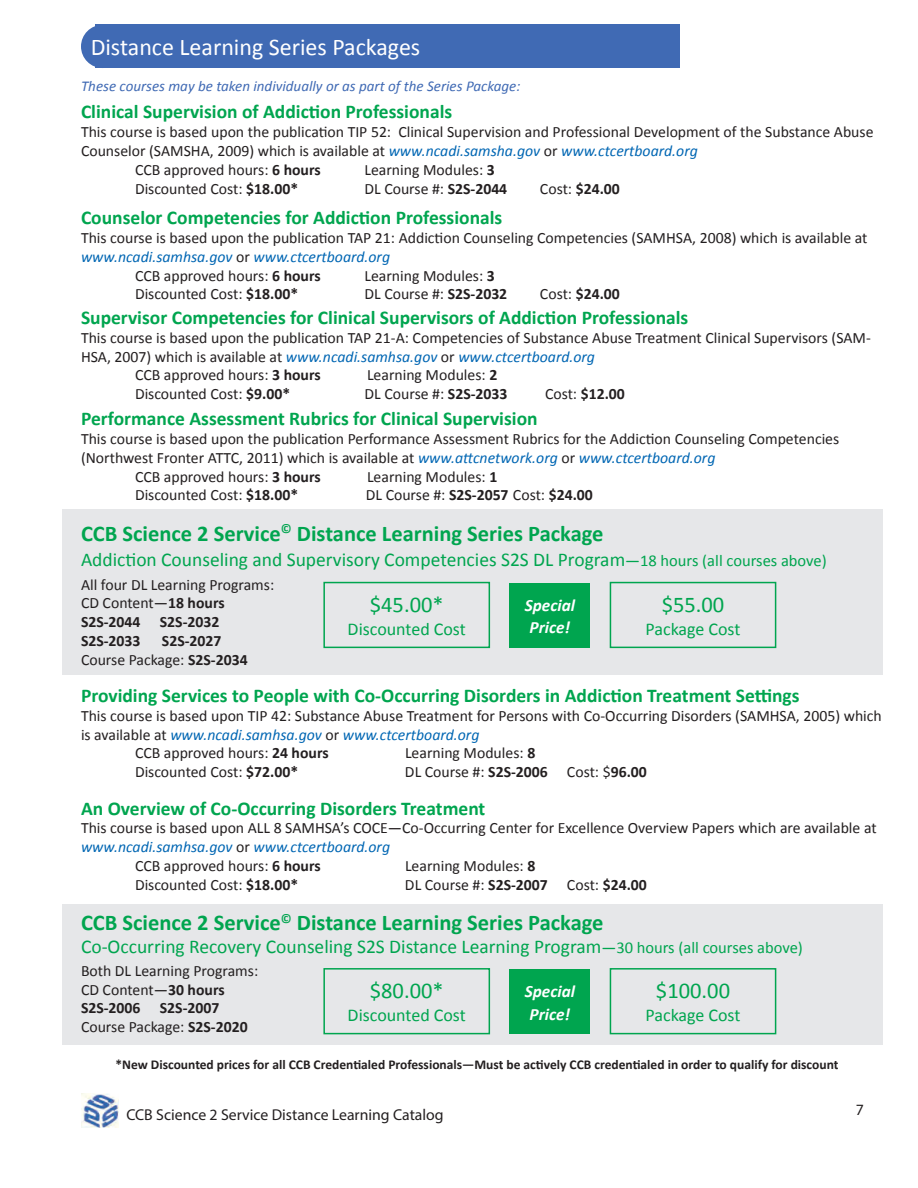
<style>
.page{position:relative;width:918px;height:1188px;background:#fff}
.page>*{position:absolute;margin:0;border:0;box-sizing:border-box;transform-origin:0 0}
.t1{font:24px "Calibri";color:#fff}
.package_supttl{font:700 22.5px "Calibri";color:#00a54f}
.t2{font:22.5px "Calibri";color:#00a54f}
.package_descrip{font:700 19.5px "Calibri";color:#00a54f}
.package_ttl{font:19.5px "Calibri";color:#00a54f}
.course_lockup{font:700 19.5px "Calibri";color:#00a54f}
.t3{font:18px "Calibri";color:#00a54f}
.t4{font:italic 700 17.25px/22.5px "Calibri";color:#fff}
.package_descrip-2{font:15.75px/18.8px "Calibri";color:#231f20}
.course_lockup-2{font:15.75px/18.8px "Calibri";color:#231f20}
.package_descrip-3{font:700 15.75px "Calibri";color:#231f20}
.t5{font:15.75px "Myriad Pro";color:#231f20}
.course_lockup-3{font:700 15.75px "Calibri";color:#231f20}
.course_ttl{font:italic 15px "Calibri";color:#406ab4}
.note{font:700 13.5px "Calibri";color:#231f20}
.s1{font-style:italic;color:#0166b3}
.s2{font-weight:700}
.s3{font-weight:400}
.s4{font-size:16.5px}
</style>
<div class="page">
<img style="left:81px;top:1093px;width:38px;height:35px">
<div style="left:62px;top:904px;width:821px;height:140px;background:#e6e7e9"></div>
<div style="left:62px;top:510px;width:821px;height:165px;background:#e6e7e9"></div>
<div style="left:323px;top:582px;width:167px;height:66px;border:2px solid #00a54f"></div>
<div style="left:509px;top:583px;width:81px;height:65px;background:#00a54f"></div>
<div style="left:610px;top:582px;width:166px;height:66px;border:2px solid #00a54f"></div>
<div style="left:323px;top:968px;width:167px;height:66px;border:2px solid #00a54f"></div>
<div style="left:509px;top:970px;width:81px;height:64px;background:#00a54f"></div>
<div style="left:610px;top:968px;width:166px;height:66px;border:2px solid #00a54f"></div>
<div style="left:95px;top:25px;width:584px;height:43px;background:#406ab4"></div>
<div style="left:81px;top:25px;width:43px;height:43px;background:#406ab4;border-radius:50%"></div>
<p class="t1" style="left:91px;top:32px;width:331px">Distance Learning Series Packages</p>
<p class="course_ttl" style="left:81px;top:76px;width:441px">These courses may be taken individually or as part of the Series Package:</p>
<p class="package_descrip" style="left:81px;top:99px;width:373px">Clinical Supervision of Addiction Professionals</p>
<p class="package_descrip-2" style="left:81px;top:122px;width:794px">This course is based upon the publication TIP 52: Clinical Supervision and Professional Development of the Substance Abuse<br>Counselor (SAMSHA, 2009) which is available at <span class="s1">www.ncadi.samsha.gov</span> or <span class="s1">www.ctcertboard.org</span></p>
<p class="course_lockup-2" style="left:135px;top:160px;width:187px">CCB approved hours: <span class="s2">6 hours</span></p>
<p class="course_lockup-2" style="left:364px;top:160px;width:132px">Learning Modules: <span class="s2">3</span></p>
<p class="course_lockup-2" style="left:135px;top:178px;width:165px">Discounted Cost: <span class="s2">$18.00*</span></p>
<p class="course_lockup-2" style="left:365px;top:178px;width:144px">DL Course #: <span class="s2">S2S-2044</span></p>
<p class="course_lockup-3" style="left:540px;top:178px;width:81px"><span class="s3">Cost:</span> $24.00</p>
<p class="course_lockup" style="left:81px;top:205px;width:423px">Counselor Competencies for Addiction Professionals</p>
<p class="course_lockup-2" style="left:81px;top:228px;width:788px">This course is based upon the publication TAP 21: Addiction Counseling Competencies (SAMHSA, 2008) which is available at <span class="s1">www.ncadi.samhsa.gov</span> or <span class="s1">www.ctcertboard.org</span></p>
<p class="course_lockup-2" style="left:135px;top:265px;width:187px">CCB approved hours: <span class="s2">6 hours</span></p>
<p class="course_lockup-2" style="left:364px;top:265px;width:132px">Learning Modules: <span class="s2">3</span></p>
<p class="course_lockup-2" style="left:135px;top:284px;width:165px">Discounted Cost: <span class="s2">$18.00*</span></p>
<p class="course_lockup-2" style="left:365px;top:284px;width:144px">DL Course #: <span class="s2">S2S-2032</span></p>
<p class="course_lockup-3" style="left:540px;top:284px;width:81px"><span class="s3">Cost:</span> $24.00</p>
<p class="package_descrip" style="left:81px;top:305px;width:609px">Supervisor Competencies for Clinical Supervisors of Addiction Professionals</p>
<p class="package_descrip-2" style="left:81px;top:328px;width:791px">This course is based upon the publication TAP 21-A: Competencies of Substance Abuse Treatment Clinical Supervisors (SAM-<br>HSA, 2007) which is available at <span class="s1">www.ncadi.samhsa.gov</span> or <span class="s1">www.ctcertboard.org</span></p>
<p class="package_descrip-2" style="left:135px;top:365px;width:187px">CCB approved hours: <span class="s2">3 hours</span></p>
<p class="package_descrip-2" style="left:367px;top:365px;width:132px">Learning Modules: <span class="s2">2</span></p>
<p class="package_descrip-2" style="left:135px;top:384px;width:157px">Discounted Cost: <span class="s2">$9.00*</span></p>
<p class="package_descrip-2" style="left:365px;top:384px;width:144px">DL Course #: <span class="s2">S2S-2033</span></p>
<p class="package_descrip-3" style="left:545px;top:384px;width:81px"><span class="s3">Cost:</span> $12.00</p>
<p class="course_lockup" style="left:81px;top:406px;width:458px">Performance Assessment Rubrics for Clinical Supervision</p>
<p class="course_lockup-2" style="left:81px;top:429px;width:760px">This course is based upon the publication Performance Assessment Rubrics for the Addiction Counseling Competencies (Northwest Fronter ATTC, 2011) which is available at <span class="s1">www.attcnetwork.org</span> or <span class="s1">www.ctcertboard.org</span></p>
<p class="package_descrip-2" style="left:135px;top:466px;width:187px">CCB approved hours: <span class="s2">3 hours</span></p>
<p class="package_descrip-2" style="left:367px;top:466px;width:132px">Learning Modules: <span class="s2">1</span></p>
<p class="package_descrip-2" style="left:135px;top:485px;width:165px">Discounted Cost: <span class="s2">$18.00*</span></p>
<p class="package_descrip-2" style="left:366px;top:485px;width:229px">DL Course #: <span class="s2">S2S-20</span><span class="s2">5</span><span class="s2">7</span> Cost: <span class="s2">$24.00</span></p>
<p class="package_supttl" style="left:81px;top:519px;width:524px">CCB Science 2 Service<sup>©</sup> Distance Learning Series Package</p>
<p class="package_ttl" style="left:81px;top:548px;width:747px">Addiction Counseling and Supervisory Competencies S2S DL Program<span class="s4">—18 hours (all courses above)</span></p>
<p class="package_descrip-2" style="left:81px;top:574px;width:195px">All four DL Learning Programs:</p>
<p class="t2" style="left:370px;top:591px;width:75px">$45.00*</p>
<p class="t3" style="left:348px;top:618px;width:120px">Discounted Cost</p>
<p class="t4" style="left:525px;top:594px;width:52px">Special<br>Price!</p>
<p class="t2" style="left:662px;top:591px;width:64px">$55.00</p>
<p class="package_descrip-2" style="left:81px;top:593px;width:145px">CD Content—<span class="s2">18 hours</span></p>
<p class="package_descrip-3" style="left:81px;top:612px;width:140px">S2S-2044 S2S-2032</p>
<p class="package_descrip-3" style="left:81px;top:631px;width:61px">S2S-2033</p>
<p class="package_descrip-3" style="left:162px;top:631px;width:61px">S2S-2027</p>
<p class="package_descrip-2" style="left:81px;top:649px;width:168px">Course Package: <span class="s2">S2S-2034</span></p>
<p class="package_descrip" style="left:81px;top:683px;width:720px">Providing Services to People with Co-Occurring Disorders in Addiction Treatment Settings</p>
<p class="package_descrip-2" style="left:81px;top:706px;width:802px">This course is based upon TIP 42: Substance Abuse Treatment for Persons with Co-Occurring Disorders (SAMHSA, 2005) which is available at <span class="s1">www.ncadi.samhsa.gov</span> or <span class="s1">www.ctcertboard.org</span></p>
<p class="package_descrip-2" style="left:135px;top:743px;width:195px">CCB approved hours: <span class="s2">24 hours</span></p>
<p class="package_descrip-2" style="left:405px;top:743px;width:132px">Learning Modules: <span class="s2">8</span></p>
<p class="package_descrip-2" style="left:135px;top:762px;width:165px">Discounted Cost: <span class="s2">$72.00*</span></p>
<p class="package_descrip-2" style="left:405px;top:762px;width:243px">DL Course #: <span class="s2">S2S-2006</span> Cost: $<span class="s2">96.00</span></p>
<p class="package_descrip" style="left:81px;top:796px;width:406px">An Overview of Co-Occurring Disorders Treatment</p>
<p class="package_descrip-2" style="left:81px;top:818px;width:797px">This course is based upon ALL 8 SAMHSA’s COCE—Co-Occurring Center for Excellence Overview Papers which are available at <span class="s1">www.ncadi.samhsa.gov</span> or <span class="s1">www.ctcertboard.org</span></p>
<p class="package_descrip-2" style="left:135px;top:856px;width:187px">CCB approved hours: <span class="s2">6 hours</span></p>
<p class="package_descrip-2" style="left:405px;top:856px;width:132px">Learning Modules: <span class="s2">8</span></p>
<p class="package_descrip-2" style="left:135px;top:874px;width:165px">Discounted Cost: <span class="s2">$18.00*</span></p>
<p class="package_descrip-2" style="left:405px;top:874px;width:243px">DL Course #: <span class="s2">S2S-2007</span> Cost: <span class="s2">$24.00</span></p>
<p class="package_supttl" style="left:81px;top:908px;width:524px">CCB Science 2 Service<sup>©</sup> Distance Learning Series Package</p>
<p class="package_ttl" style="left:81px;top:934px;width:723px">Co-Occurring Recovery Counseling S2S Distance Learning Program<span class="s4">—30 hours (all courses above)</span></p>
<p class="package_descrip-2" style="left:81px;top:961px;width:179px">Both DL Learning Programs:</p>
<p class="t2" style="left:370px;top:977px;width:75px">$80.00*</p>
<p class="t3" style="left:348px;top:1004px;width:120px">Discounted Cost</p>
<p class="t3" style="left:646px;top:618px;width:96px">Package Cost</p>
<p class="t4" style="left:525px;top:980px;width:52px">Special<br>Price!</p>
<p class="t2" style="left:656px;top:977px;width:76px">$100.00</p>
<p class="package_descrip-2" style="left:81px;top:979px;width:145px">CD Content—<span class="s2">30 hours</span></p>
<p class="package_descrip-3" style="left:81px;top:998px;width:140px">S2S-2006 S2S-2007</p>
<p class="package_descrip-2" style="left:81px;top:1017px;width:168px">Course Package: <span class="s2">S2S-2020</span></p>
<p class="t3" style="left:646px;top:1004px;width:96px">Package Cost</p>
<p class="note" style="left:115px;top:1055px;width:725px">*New Discounted prices for all CCB Credentialed Professionals—Must be actively CCB credentialed in order to qualify for discount</p>
<p class="t5" style="left:126px;top:1105px;width:319px">CCB Science 2 Service Distance Learning Catalog</p>
<p class="t5" style="left:856px;top:1100px;width:10px">7</p>
</div>
